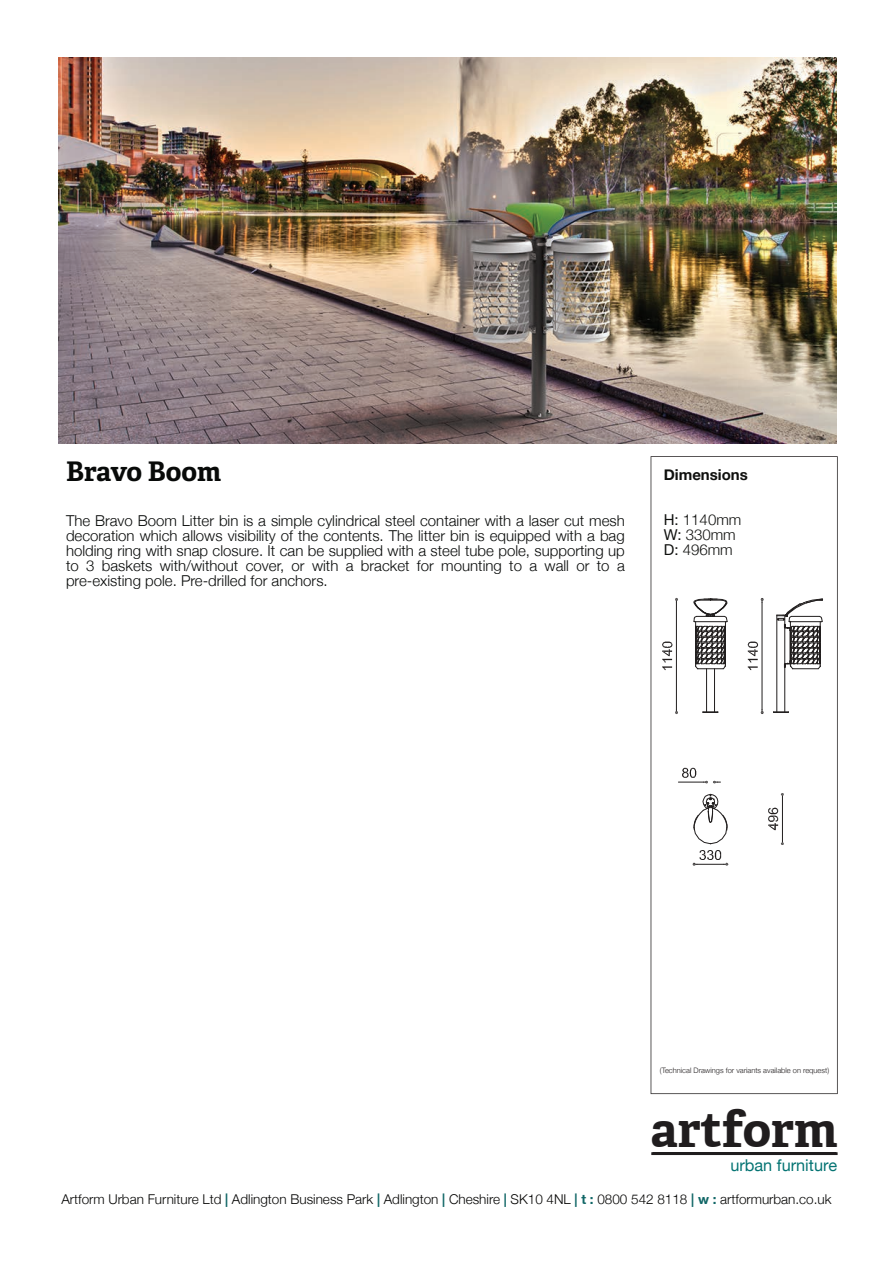
<style>
.page{position:relative;width:893px;height:1263px;background:#fff}
.page>*{position:absolute;margin:0;border:0;box-sizing:border-box;transform-origin:0 0}
.t1{font:700 48.9px "Adelle";color:#201d1e}
.t2{font:700 27px "Adelle Basic";letter-spacing:-.005em;color:#080a09}
.t3{font:16.35px "Helvetica Neue";color:#057473}
.t4{font:300 15px/15px "Helvetica Neue";color:#080a09;text-align:justify}
.t5{font:300 15px/15px "Helvetica Neue";color:#0f100e}
.t6{font:700 15px "Helvetica Neue";color:#0f100e}
.t7{font:300 13.5px "Helvetica Neue";color:#050504}
.t8{font:300 7.5px "Helvetica Neue";color:#231f20}
.s1{font-weight:400}
.s2{font-weight:700;color:#106666}
</style>
<div class="page">
<svg style="left:651px;top:456px;width:187px;height:638px"></svg>
<div style="left:651px;top:1152px;width:187px;height:3px;border:2px solid #201d1e"></div>
<hr style="left:706px;top:669px;width:1px;height:43px;background:#211e1e">
<hr style="left:714px;top:669px;width:1px;height:43px;background:#211e1e">
<svg style="left:694px;top:599px;width:33px;height:70px"></svg>
<svg style="left:703px;top:711px;width:16px;height:2px"></svg>
<hr style="left:777px;top:615px;width:1px;height:97px;background:#211e1e">
<hr style="left:784px;top:667px;width:1px;height:45px;background:#211e1e">
<svg style="left:773px;top:711px;width:16px;height:2px"></svg>
<svg style="left:694px;top:794px;width:33px;height:50px"></svg>
<svg style="left:777px;top:599px;width:46px;height:70px"></svg>
<hr style="left:676px;top:602px;width:1px;height:107px;background:#211e1e">
<svg style="left:675px;top:709px;width:3px;height:5px"></svg>
<svg style="left:675px;top:598px;width:3px;height:4px"></svg>
<svg style="left:662px;top:641px;width:10px;height:29px"></svg>
<hr style="left:782px;top:797px;width:1px;height:44px;background:#211e1e">
<svg style="left:781px;top:841px;width:3px;height:4px"></svg>
<svg style="left:781px;top:793px;width:3px;height:4px"></svg>
<svg style="left:768px;top:808px;width:10px;height:22px"></svg>
<svg style="left:693px;top:850px;width:35px;height:16px"></svg>
<svg style="left:678px;top:768px;width:42px;height:15px"></svg>
<hr style="left:762px;top:602px;width:1px;height:107px;background:#211e1e">
<svg style="left:761px;top:709px;width:3px;height:5px"></svg>
<svg style="left:761px;top:598px;width:3px;height:4px"></svg>
<svg style="left:748px;top:641px;width:10px;height:29px"></svg>
<img style="left:59px;top:57px;width:778px;height:387px">
<h2 class="t2" style="left:66px;top:454px;width:157px">Bravo Boom</h2>
<p class="t4" style="left:66px;top:513px;width:560px">The Bravo Boom Litter bin is a simple cylindrical steel container with a laser cut mesh decoration which allows visibility of the contents. The litter bin is equipped with a bag holding ring with snap closure. It can be supplied with a steel tube pole, supporting up to 3 baskets with/without cover, or with a bracket for mounting to a wall or to a pre-existing pole. Pre-drilled for anchors.</p>
<p class="t6" style="left:664px;top:466px;width:86px">Dimensions</p>
<p class="t5" style="left:664px;top:512px;width:79px"><span class="s1">H:</span> 1140mm<br><span class="s1">W:</span> 330mm<br><span class="s1">D:</span> 496mm</p>
<p class="t8" style="left:660px;top:1065px;width:171px">(Technical Drawings for variants available on request)</p>
<h1 class="t1" style="left:651px;top:1100px;width:189px">artform</h1>
<p class="t3" style="left:730px;top:1155px;width:108px">urban furniture</p>
<p class="t7" style="left:61px;top:1190px;width:772px">Artform Urban Furniture Ltd <span class="s2">|</span> Adlington Business Park <span class="s2">|</span> Adlington <span class="s2">|</span> Cheshire <span class="s2">|</span> SK10 4NL <span class="s2">| t :</span> 0800 542 8118 <span class="s2">| w :</span> artformurban.co.uk</p>
</div>
